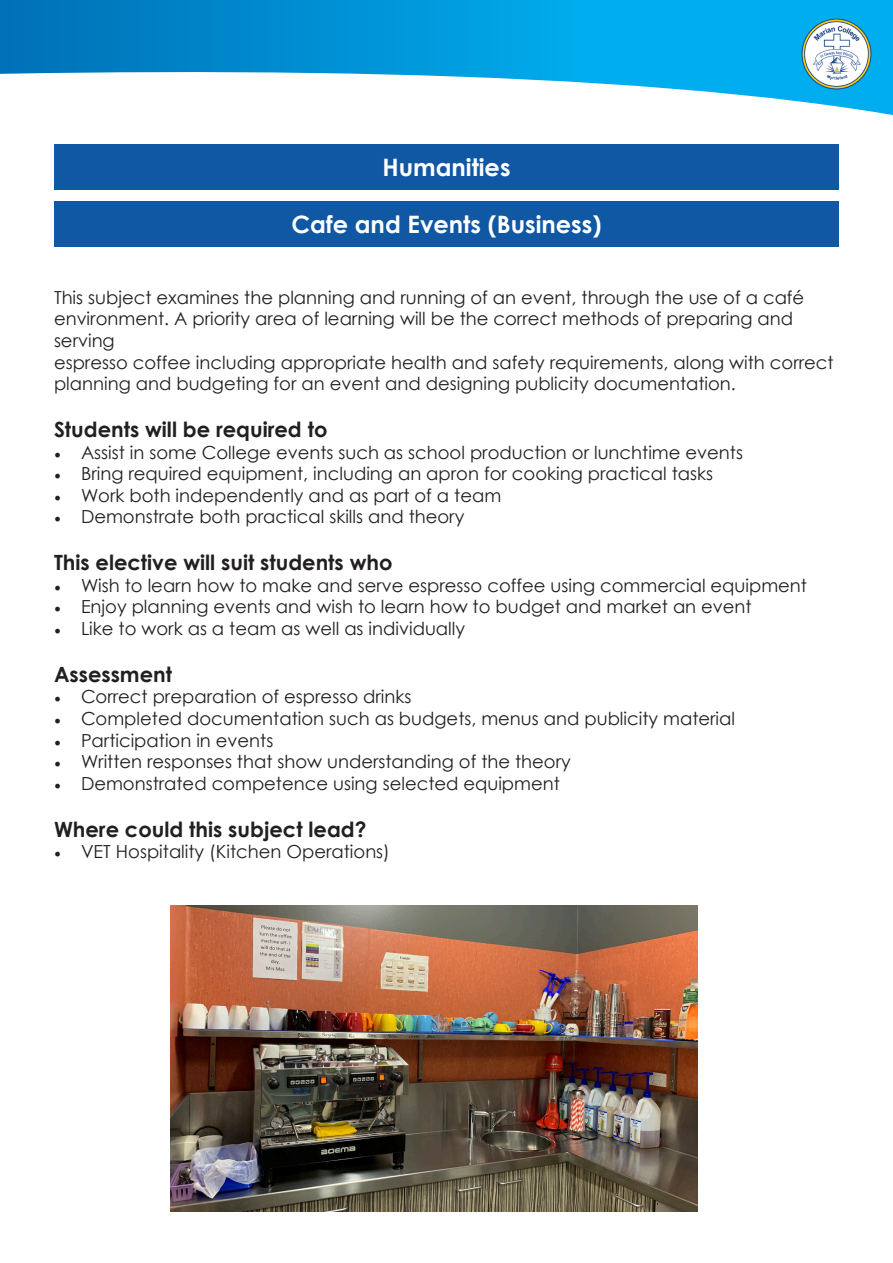
<style>
.page{position:relative;width:893px;height:1263px;background:#fff}
.page>*{position:absolute;margin:0;border:0;box-sizing:border-box;transform-origin:0 0}
.t1{font:700 24px "Century Gothic";color:#fff}
.t2{font:700 21px "Century Gothic";color:#231f20}
.t3{font:18px/21.6px "Century Gothic";color:#231f20}
.s1{font-family:"Minion Pro"}
</style>
<div class="page">
<svg style="left:0;top:0;width:893px;height:115px"></svg>
<img style="left:799px;top:17px;width:75px;height:74px">
<div style="left:54px;top:201px;width:785px;height:46px;background:#1057a4"></div>
<div style="left:54px;top:145px;width:785px;height:45px;background:#1057a4"></div>
<img style="left:170px;top:906px;width:528px;height:306px">
<p class="t1" style="left:382px;top:149px;width:130px">Humanities</p>
<p class="t1" style="left:291px;top:206px;width:312px">Cafe and Events (Business)</p>
<p class="t3" style="left:54px;top:286px;width:781px">This subject examines the planning and running of an event, through the use of a café environment. A priority area of learning will be the correct methods of preparing and serving<br>espresso coffee including appropriate health and safety requirements, along with correct planning and budgeting for an event and designing publicity documentation.</p>
<p class="t2" style="left:54px;top:413px;width:275px">Students will be required to</p>
<p class="t3" style="left:54px;top:441px;width:690px"><span class="s1">•</span> Assist in some College events such as school production or lunchtime events</p>
<p class="t3" style="left:54px;top:463px;width:661px"><span class="s1">•</span> Bring required equipment, including an apron for cooking practical tasks</p>
<p class="t3" style="left:54px;top:484px;width:449px"><span class="s1">•</span> Work both independently and as part of a team</p>
<p class="t3" style="left:54px;top:506px;width:412px"><span class="s1">•</span> Demonstrate both practical skills and theory</p>
<p class="t2" style="left:54px;top:547px;width:340px">This elective will suit students who</p>
<p class="t3" style="left:54px;top:574px;width:754px"><span class="s1">•</span> Wish to learn how to make and serve espresso coffee using commercial equipment</p>
<p class="t3" style="left:54px;top:596px;width:699px"><span class="s1">•</span> Enjoy planning events and wish to learn how to budget and market an event</p>
<p class="t3" style="left:54px;top:617px;width:413px"><span class="s1">•</span> Like to work as a team as well as individually</p>
<p class="t2" style="left:54px;top:658px;width:120px">Assessment</p>
<p class="t3" style="left:54px;top:686px;width:359px"><span class="s1">•</span> Correct preparation of espresso drinks</p>
<p class="t3" style="left:54px;top:707px;width:682px"><span class="s1">•</span> Completed documentation such as budgets, menus and publicity material</p>
<p class="t3" style="left:54px;top:729px;width:221px"><span class="s1">•</span> Participation in events</p>
<p class="t3" style="left:54px;top:751px;width:518px"><span class="s1">•</span> Written responses that show understanding of the theory</p>
<p class="t3" style="left:54px;top:772px;width:507px"><span class="s1">•</span> Demonstrated competence using selected equipment</p>
<p class="t2" style="left:54px;top:813px;width:314px">Where could this subject lead?</p>
<p class="t3" style="left:54px;top:841px;width:337px"><span class="s1">•</span> VET Hospitality (Kitchen Operations)</p>
</div>
